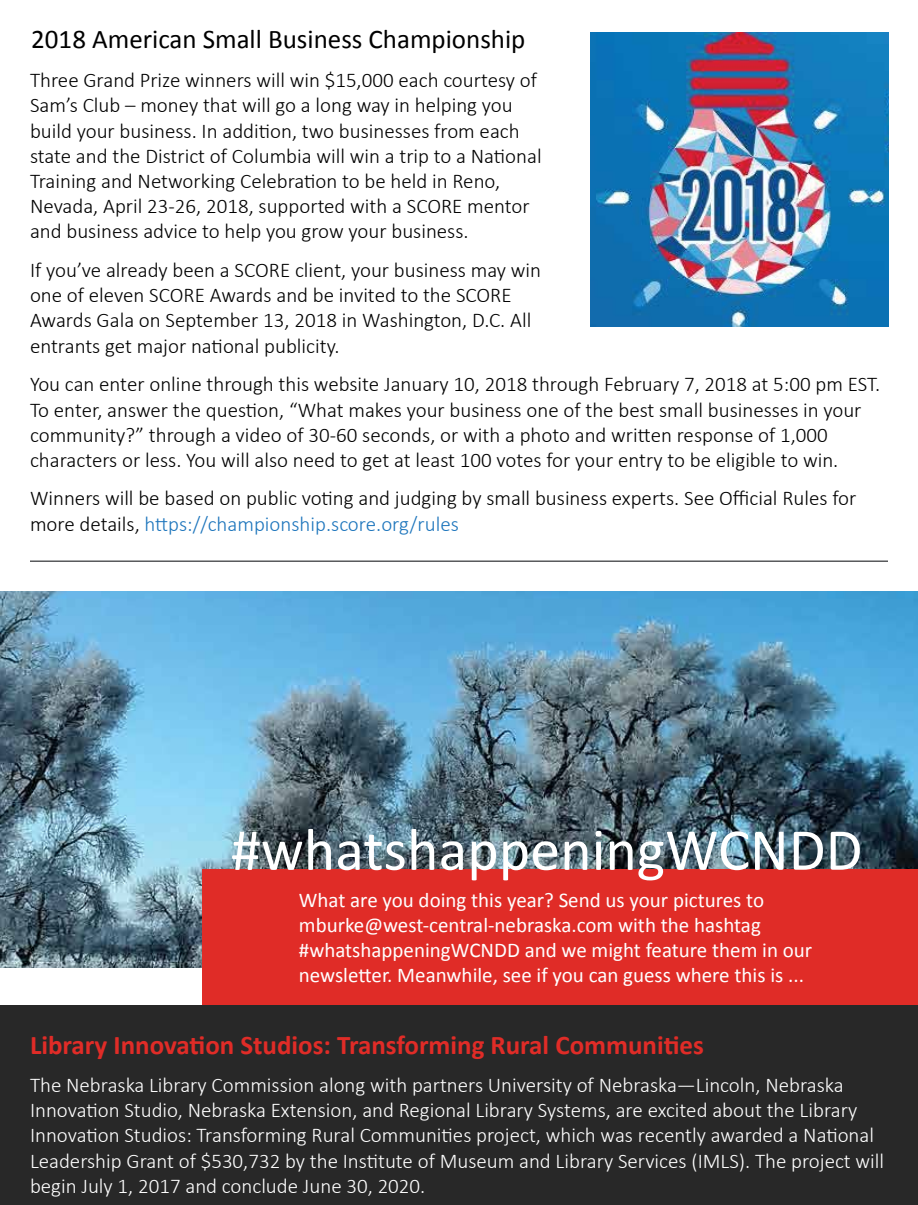
<style>
.page{position:relative;width:918px;height:1205px;background:#fff}
.page>*{position:absolute;margin:0;border:0;box-sizing:border-box;transform-origin:0 0}
.t1{font:60px "Calibri";color:#fff}
.t2{font:700 27px "Calibri";color:#e02c27}
.t3{font:27px "Calibri";color:#000}
.t4{font:300 21px/25.2px "Calibri";color:#000}
.t5{font:300 21px/25.2px "Calibri";color:#fff}
.t6{font:21px/25.2px "Calibri";color:#fff}
.s1{color:#1d75bc}
</style>
<div class="page">
<div style="left:0;top:1005px;width:918px;height:199px;background:#282828"></div>
<img style="left:0;top:591px;width:918px;height:376px">
<div style="left:202px;top:870px;width:716px;height:135px;background:#e02c27"></div>
<hr style="left:30px;top:560px;width:858px;height:2px;background:#58595b">
<img style="left:591px;top:33px;width:298px;height:294px">
<p class="t3" style="left:31px;top:22px;width:496px">2018 American Small Business Championship</p>
<p class="t4" style="left:30px;top:67px;width:513px">Three Grand Prize winners will win $15,000 each courtesy of Sam’s Club – money that will go a long way in helping you build your business. In addition, two businesses from each state and the District of Columbia will win a trip to a National Training and Networking Celebration to be held in Reno, Nevada, April 23-26, 2018, supported with a SCORE mentor and business advice to help you grow your business.</p>
<p class="t4" style="left:30px;top:257px;width:513px">If you’ve already been a SCORE client, your business may win one of eleven SCORE Awards and be invited to the SCORE Awards Gala on September 13, 2018 in Washington, D.C. All entrants get major national publicity.</p>
<p class="t4" style="left:30px;top:371px;width:852px">You can enter online through this website January 10, 2018 through February 7, 2018 at 5:00 pm EST.<br>To enter, answer the question, “What makes your business one of the best small businesses in your community?” through a video of 30-60 seconds, or with a photo and written response of 1,000 characters or less. You will also need to get at least 100 votes for your entry to be eligible to win.</p>
<p class="t4" style="left:30px;top:485px;width:828px">Winners will be based on public voting and judging by small business experts. See Official Rules for more details, <span class="s1">https://championship.score.org/rules</span></p>
<h1 class="t1" style="left:231px;top:812px;width:633px">#whatshappeningWCNDD</h1>
<p class="t6" style="left:299px;top:887px;width:515px">What are you doing this year? Send us your pictures to mburke@west-central-nebraska.com with the hashtag #whatshappeningWCNDD and we might feature them in our newsletter. Meanwhile, see if you can guess where this is ...</p>
<p class="t2" style="left:30px;top:1027px;width:675px">Library Innovation Studios: Transforming Rural Communities</p>
<p class="t5" style="left:30px;top:1072px;width:856px">The Nebraska Library Commission along with partners University of Nebraska—Lincoln, Nebraska Innovation Studio, Nebraska Extension, and Regional Library Systems, are excited about the Library Innovation Studios: Transforming Rural Communities project, which was recently awarded a National Leadership Grant of $530,732 by the Institute of Museum and Library Services (IMLS). The project will begin July 1, 2017 and conclude June 30, 2020.</p>
</div>
